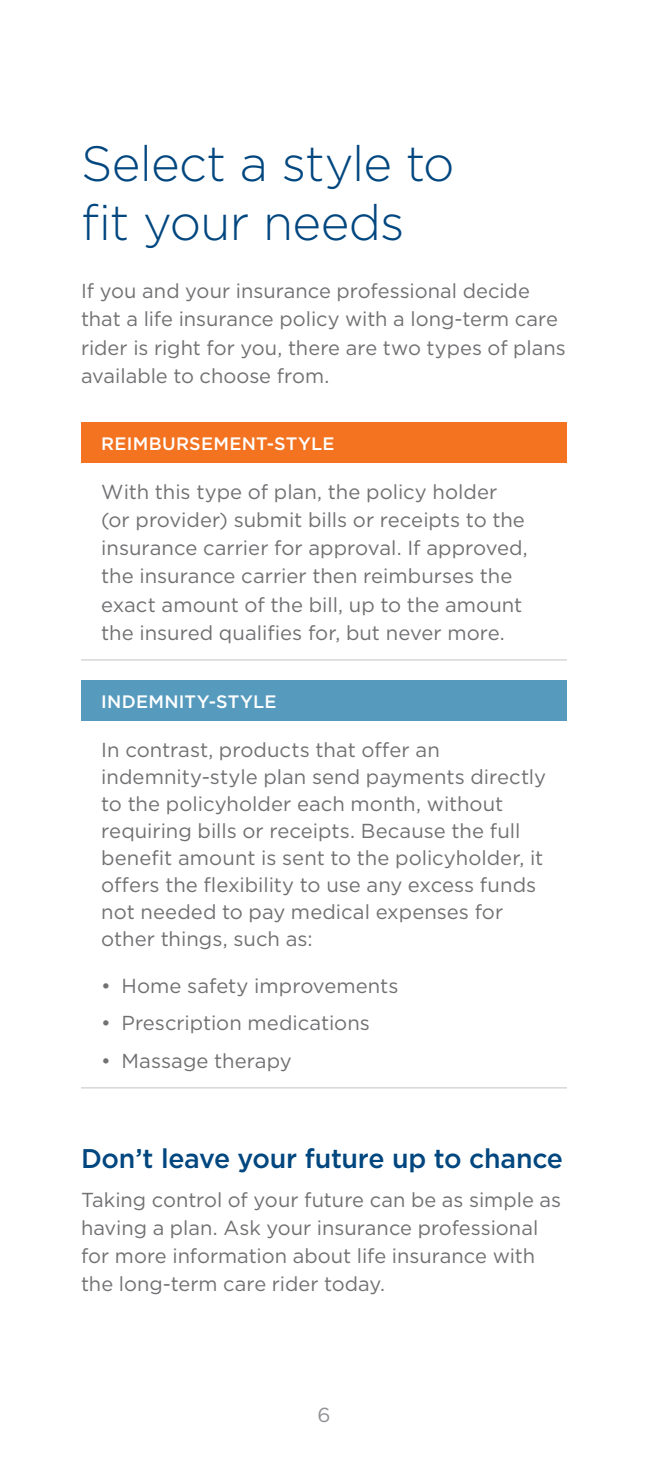
<style>
.page{position:relative;width:648px;height:1458px;background:#fff}
.page>*{position:absolute;margin:0;border:0;box-sizing:border-box;transform-origin:0 0}
.t1{font:300 49.5px/58.5px "Gotham";letter-spacing:-.015em;color:#00467f}
.t2{font:500 27px "Gotham";letter-spacing:-.01em;color:#00467f}
.t3{font:20.25px/28.1px "Gotham";color:#717073}
.t4{font:20.25px "Gotham";color:#919195}
.t5{font:500 18px "Gotham";letter-spacing:.02em;color:#fff}
</style>
<div class="page">
<div style="left:81px;top:422px;width:486px;height:41px;background:#f37321"></div>
<div style="left:81px;top:680px;width:486px;height:41px;background:#569bbe"></div>
<hr style="left:81px;top:1087px;width:486px;height:1px;background:#c9cacc">
<hr style="left:81px;top:659px;width:486px;height:1px;background:#c9cacc">
<h1 class="t1" style="left:81px;top:133px;width:375px">Select a style to fit your needs</h1>
<p class="t3" style="left:81px;top:277px;width:486px">If you and your insurance professional decide that a life insurance policy with a long-term care rider is right for you, there are two types of plans available to choose from.</p>
<p class="t5" style="left:101px;top:431px;width:235px">Reimbursement-style</p>
<p class="t3" style="left:101px;top:477px;width:428px">With this type of plan, the policy holder (or provider) submit bills or receipts to the insurance carrier for approval. If approved, the insurance carrier then reimburses the exact amount of the bill, up to the amount the insured qualifies for, but never more.</p>
<p class="t5" style="left:101px;top:689px;width:177px">I ndemnity-style</p>
<p class="t3" style="left:101px;top:736px;width:446px;line-height:27px">In contrast, products that offer an indemnity-style plan send payments directly to the policyholder each month, without requiring bills or receipts. Because the full benefit amount is sent to the policyholder, it offers the flexibility to use any excess funds not needed to pay medical expenses for other things, such as:</p>
<p class="t3" style="left:101px;top:972px;width:299px">• Home safety improvements</p>
<p class="t3" style="left:101px;top:1009px;width:270px">• Prescription medications</p>
<p class="t3" style="left:101px;top:1046px;width:192px">• Massage therapy</p>
<h2 class="t2" style="left:81px;top:1141px;width:484px">Don’t leave your future up to chance</h2>
<p class="t3" style="left:81px;top:1185px;width:482px">Taking control of your future can be as simple as having a plan. Ask your insurance professional for more information about life insurance with the long-term care rider today.</p>
<p class="t4" style="left:317px;top:1402px;width:15px">6</p>
</div>
